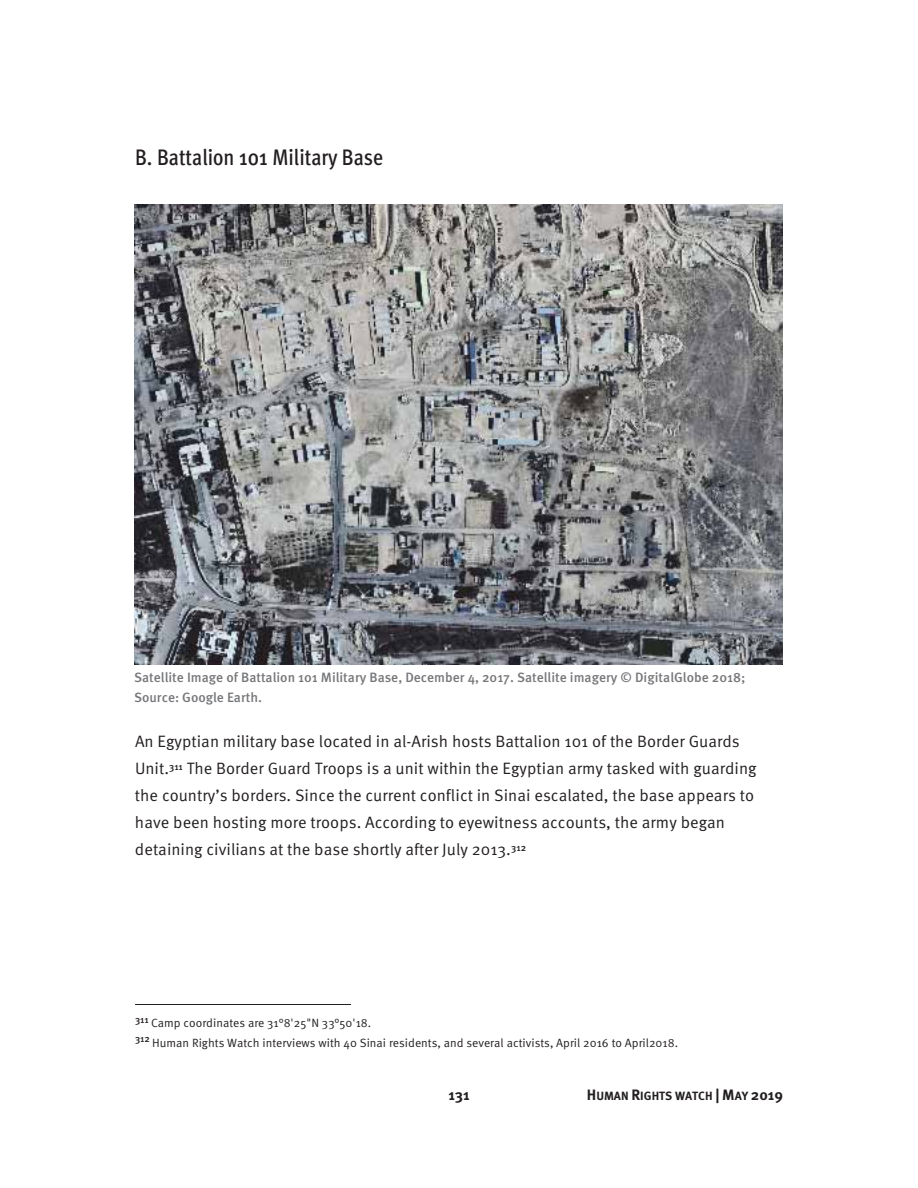
<style>
.page{position:relative;width:918px;height:1188px;background:#fff}
.page>*{position:absolute;margin:0;border:0;box-sizing:border-box;transform-origin:0 0}
.t1{font:500 condensed 22.5px "Meta Pro";color:#231f20}
.t2{font:16.5px/27px "Meta Pro Norm";color:#231f20}
.t3{font:700 15px "Meta Pro";color:#231f20}
.t4{font:500 13.5px/20.1px "Meta Pro";color:#76777a}
.t5{font:12px/19.5px "Meta Pro Norm";color:#231f20}
.t6{font:700 12px "Meta Pro";color:#231f20}
.s1{font-size:15px}
</style>
<div class="page">
<hr style="left:135px;top:1004px;width:216px;height:1px;background:#231f20">
<img style="left:134px;top:205px;width:649px;height:459px">
<h1 class="t1" style="left:135px;top:149px;width:250px">B. Battalion 101 Military Base</h1>
<p class="t4" style="left:134px;top:668px;width:613px">Satellite Image of Battalion 101 Military Base, December 4, 2017. Satellite imagery © DigitalGlobe 2018;<br>Source: Google Earth.</p>
<p class="t2" style="left:135px;top:729px;width:623px">An Egyptian military base located in al-Arish hosts Battalion 101 of the Border Guards Unit.<sup>311</sup> The Border Guard Troops is a unit within the Egyptian army tasked with guarding the country’s borders. Since the current conflict in Sinai escalated, the base appears to have been hosting more troops. According to eyewitness accounts, the army began detaining civilians at the base shortly after July 2013.<sup>312</sup></p>
<p class="t5" style="left:135px;top:1014px;width:545px"><sup>311</sup> Camp coordinates are 31°8'25"N 33°50'18.<br><sup>312</sup> Human Rights Watch interviews with 40 Sinai residents, and several activists, April 2016 to April2018.</p>
<p class="t3" style="left:448px;top:1089px;width:23px">131</p>
<p class="t6" style="left:587px;top:1091px;width:198px"><span class="s1">H</span>UMAN <span class="s1">R</span>IGHTS WATCH <span class="s1">| M</span>AY <span class="s1">2019</span></p>
</div>
